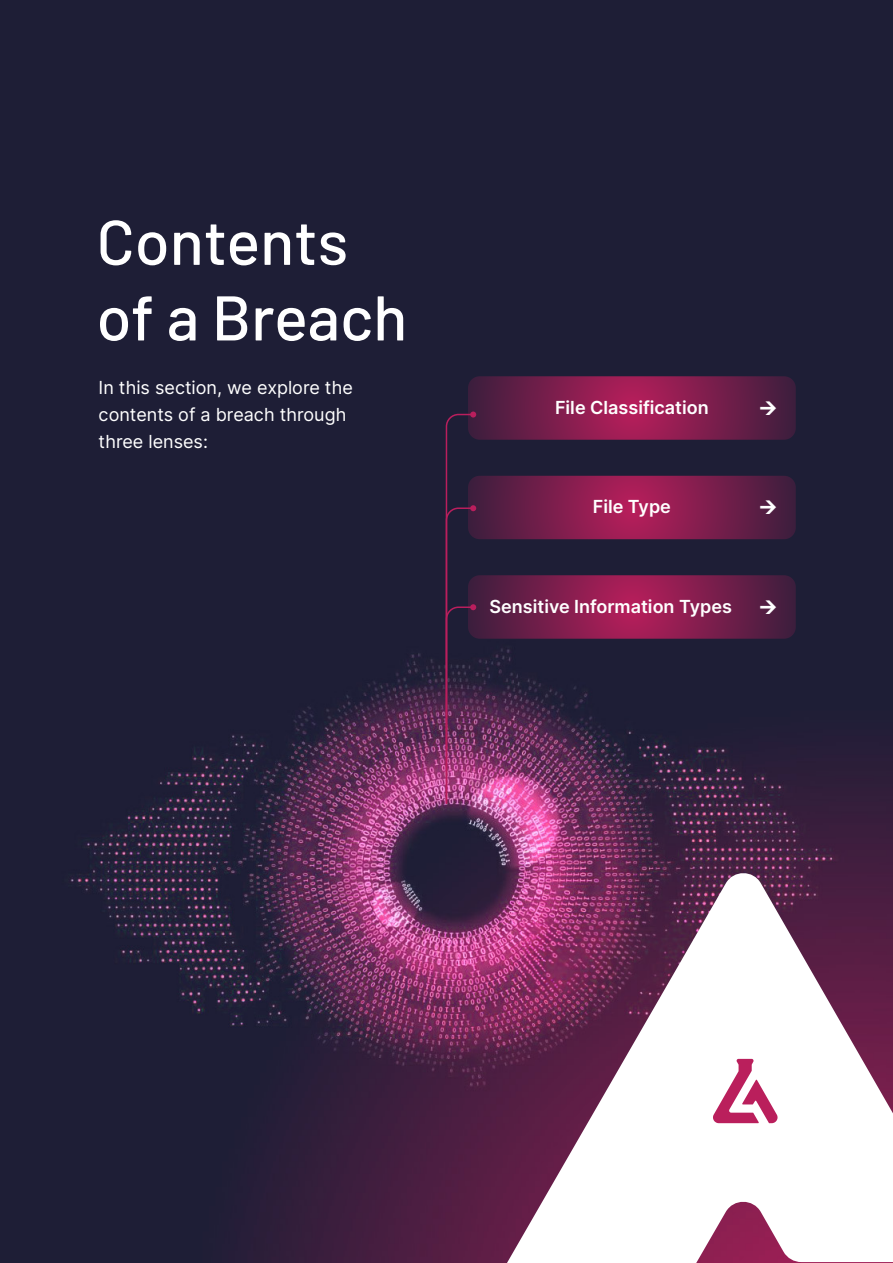
<style>
.page{position:relative;width:893px;height:1263px;background:#1e1e36}
.page>*{position:absolute;margin:0;border:0;box-sizing:border-box;transform-origin:0 0}
.t1{font:500 63px/75.6px "Barlow";color:#fff}
.t2{font:18px/27px "Inter";color:#fff}
.t3{font:600 18px "Inter";color:#fff}
</style>
<div class="page">
<img style="left:70px;top:653px;width:823px;height:610px">
<svg style="left:427px;top:870px;width:466px;height:393px;background:#ad89a0"></svg>
<svg style="left:713px;top:1059px;width:64px;height:65px;background:#e2a1bb"></svg>
<svg style="left:445px;top:376px;width:351px;height:429px"></svg>
<h1 class="t1" style="left:97px;top:199px;width:312px">Contents of a Breach</h1>
<p class="t2" style="left:99px;top:373px;width:256px">In this section, we explore the contents of a breach through three lenses:</p>
<p class="t3" style="left:555px;top:394px;width:155px">File Classification</p>
<p class="t3" style="left:593px;top:493px;width:80px">File Type</p>
<p class="t3" style="left:490px;top:593px;width:244px">Sensitive Information Types</p>
</div>
